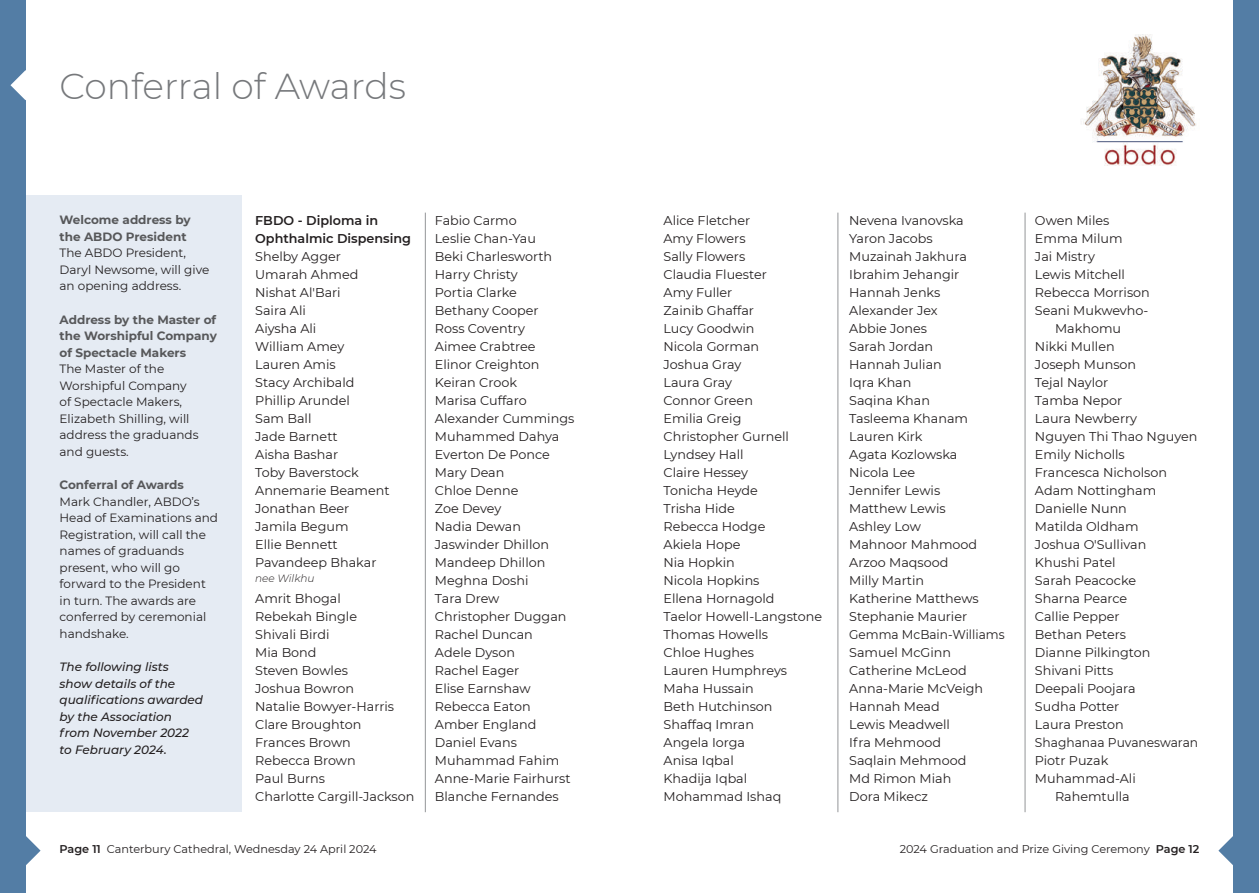
<style>
.page{position:relative;width:1259px;height:893px;background:#fff}
.page>*{position:absolute;margin:0;border:0;box-sizing:border-box;transform-origin:0 0}
.t1{font:300 36px "Montserrat";letter-spacing:-.005em;color:#76787b}
.t2{font:12.75px/18px "Montserrat";color:#231f20}
.t3{font:600 12.75px/18px "Montserrat";color:#231f20}
.t4{font:12.75px "Montserrat";color:#231f20;scale:.96 1}
.t5{font:12px/16.5px "Montserrat";color:#231f20}
.t6{font:700 12px/16.5px "Montserrat";color:#57585a}
.t7{font:italic 500 12px/16.5px "Montserrat";color:#231f20}
.t8{font:11.25px "Montserrat";color:#231f20}
.t9{font:italic 300 10.5px "Montserrat";color:#231f20}
.s1{font-weight:600}
</style>
<div class="page">
<div style="left:26px;top:196px;width:216px;height:616px;background:#e5ebf3"></div>
<div style="left:1233px;top:0;width:26px;height:893px;background:#537da5"></div>
<div style="left:0;top:0;width:26px;height:893px;background:#537da5"></div>
<svg style="left:26px;top:836px;width:15px;height:29px"></svg>
<svg style="left:1218px;top:836px;width:15px;height:29px"></svg>
<hr style="left:425px;top:213px;width:1px;height:599px;background:#939598">
<hr style="left:837px;top:213px;width:1px;height:599px;background:#939598">
<hr style="left:1024px;top:213px;width:1px;height:599px;background:#939598">
<img style="left:1083px;top:34px;width:114px;height:132px">
<svg style="left:10px;top:70px;width:16px;height:30px"></svg>
<h1 class="t1" style="left:60px;top:64px;width:348px">Conferral of Awards</h1>
<p class="t6" style="left:60px;top:212px;width:133px">Welcome address by the ABDO President</p>
<p class="t5" style="left:60px;top:245px;width:151px">The ABDO President,<br>Daryl Newsome, will give an opening address.</p>
<p class="t6" style="left:60px;top:311px;width:159px;text-align:justify">Address by the Master of the Worshipful Company of Spectacle Makers</p>
<p class="t5" style="left:60px;top:361px;width:141px">The Master of the<br>Worshipful Company of Spectacle Makers,<br>Elizabeth Shilling, will address the graduands and guests.</p>
<p class="t6" style="left:60px;top:477px;width:126px">Conferral of Awards</p>
<p class="t5" style="left:60px;top:493px;width:160px">Mark Chandler, ABDO’s<br>Head of Examinations and<br>Registration, will call the names of graduands present, who will go forward to the President in turn. The awards are conferred by ceremonial handshake.</p>
<p class="t7" style="left:60px;top:659px;width:145px">The following lists show details of the qualifications awarded by the Association from November 2022 to February 2024.</p>
<p class="t3" style="left:255px;top:211px;width:157px">FBDO - Diploma in<br>Ophthalmic Dispensing</p>
<p class="t2" style="left:255px;top:247px;width:136px">Shelby Agger<br>Umarah Ahmed<br>Nishat Al'Bari<br>Saira Ali<br>Aiysha Ali<br>William Amey<br>Lauren Amis<br>Stacy Archibald<br>Phillip Arundel<br>Sam Ball<br>Jade Barnett<br>Aisha Bashar<br>Toby Baverstock<br>Annemarie Beament<br>Jonathan Beer<br>Jamila Begum<br>Ellie Bennett<br>Pavandeep Bhakar</p>
<p class="t9" style="left:255px;top:572px;width:61px">nee Wilkhu</p>
<p class="t2" style="left:255px;top:589px;width:161px">Amrit Bhogal<br>Rebekah Bingle<br>Shivali Birdi<br>Mia Bond<br>Steven Bowles<br>Joshua Bowron<br>Natalie Bowyer-Harris<br>Clare Broughton<br>Frances Brown<br>Rebecca Brown<br>Paul Burns<br>Charlotte Cargill-Jackson</p>
<p class="t2" style="left:435px;top:211px;width:141px">Fabio Carmo<br>Leslie Chan-Yau<br>Beki Charlesworth<br>Harry Christy<br>Portia Clarke<br>Bethany Cooper<br>Ross Coventry<br>Aimee Crabtree<br>Elinor Creighton<br>Keiran Crook<br>Marisa Cuffaro<br>Alexander Cummings<br>Muhammed Dahya<br>Everton De Ponce<br>Mary Dean<br>Chloe Denne<br>Zoe Devey<br>Nadia Dewan<br>Jaswinder Dhillon<br>Mandeep Dhillon<br>Meghna Doshi<br>Tara Drew<br>Christopher Duggan<br>Rachel Duncan<br>Adele Dyson<br>Rachel Eager<br>Elise Earnshaw<br>Rebecca Eaton<br>Amber England<br>Daniel Evans<br>Muhammad Fahim<br>Anne-Marie Fairhurst<br>Blanche Fernandes</p>
<p class="t2" style="left:663px;top:211px;width:160px">Alice Fletcher<br>Amy Flowers<br>Sally Flowers<br>Claudia Fluester<br>Amy Fuller<br>Zainib Ghaffar<br>Lucy Goodwin<br>Nicola Gorman<br>Joshua Gray<br>Laura Gray<br>Connor Green<br>Emilia Greig<br>Christopher Gurnell<br>Lyndsey Hall<br>Claire Hessey<br>Tonicha Heyde<br>Trisha Hide<br>Rebecca Hodge<br>Akiela Hope<br>Nia Hopkin<br>Nicola Hopkins<br>Ellena Hornagold<br>Taelor Howell-Langstone<br>Thomas Howells<br>Chloe Hughes<br>Lauren Humphreys<br>Maha Hussain<br>Beth Hutchinson<br>Shaffaq Imran<br>Angela Iorga<br>Anisa Iqbal<br>Khadija Iqbal<br>Mohammad Ishaq</p>
<p class="t2" style="left:849px;top:211px;width:157px">Nevena Ivanovska<br>Yaron Jacobs<br>Muzainah Jakhura<br>Ibrahim Jehangir<br>Hannah Jenks<br>Alexander Jex<br>Abbie Jones<br>Sarah Jordan<br>Hannah Julian<br>Iqra Khan<br>Saqina Khan<br>Tasleema Khanam<br>Lauren Kirk<br>Agata Kozlowska<br>Nicola Lee<br>Jennifer Lewis<br>Matthew Lewis<br>Ashley Low<br>Mahnoor Mahmood<br>Arzoo Maqsood<br>Milly Martin<br>Katherine Matthews<br>Stephanie Maurier<br>Gemma McBain-Williams<br>Samuel McGinn<br>Catherine McLeod<br>Anna-Marie McVeigh<br>Hannah Mead<br>Lewis Meadwell<br>Ifra Mehmood<br>Saqlain Mehmood<br>Md Rimon Miah<br>Dora Mikecz</p>
<p class="t2" style="left:1035px;top:211px;width:76px">Owen Miles</p>
<p class="t2" style="left:1035px;top:229px;width:89px">Emma Milum</p>
<p class="t2" style="left:1035px;top:247px;width:61px">Jai Mistry</p>
<p class="t2" style="left:1035px;top:265px;width:92px">Lewis Mitchell</p>
<p class="t2" style="left:1035px;top:283px;width:116px">Rebecca Morrison</p>
<p class="t2" style="left:1035px;top:301px;width:115px">Seani Mukwevho-</p>
<p class="t2" style="left:1055px;top:319px;width:68px">Makhomu</p>
<p class="t2" style="left:1035px;top:337px;width:81px">Nikki Mullen</p>
<p class="t2" style="left:1035px;top:355px;width:103px">Joseph Munson</p>
<p class="t2" style="left:1035px;top:373px;width:75px">Tejal Naylor</p>
<p class="t2" style="left:1035px;top:391px;width:89px">Tamba Nepor</p>
<p class="t2" style="left:1035px;top:409px;width:104px">Laura Newberry</p>
<p class="t2" style="left:1035px;top:427px;width:164px">Nguyen Thi Thao Nguyen</p>
<p class="t2" style="left:1035px;top:445px;width:91px">Emily Nicholls</p>
<p class="t2" style="left:1035px;top:463px;width:133px">Francesca Nicholson</p>
<p class="t2" style="left:1035px;top:481px;width:123px">Adam Nottingham</p>
<p class="t2" style="left:1035px;top:499px;width:93px">Danielle Nunn</p>
<p class="t2" style="left:1035px;top:517px;width:105px">Matilda Oldham</p>
<p class="t2" style="left:1035px;top:535px;width:113px">Joshua O'Sullivan</p>
<p class="t2" style="left:1035px;top:553px;width:82px">Khushi Patel</p>
<p class="t2" style="left:1035px;top:571px;width:103px">Sarah Peacocke</p>
<p class="t2" style="left:1035px;top:589px;width:94px">Sharna Pearce</p>
<p class="t2" style="left:1035px;top:607px;width:86px">Callie Pepper</p>
<p class="t2" style="left:1035px;top:625px;width:93px">Bethan Peters</p>
<p class="t2" style="left:1035px;top:643px;width:117px">Dianne Pilkington</p>
<p class="t2" style="left:1035px;top:661px;width:80px">Shivani Pitts</p>
<p class="t2" style="left:1035px;top:679px;width:102px">Deepali Poojara</p>
<p class="t2" style="left:1035px;top:697px;width:86px">Sudha Potter</p>
<p class="t2" style="left:1035px;top:715px;width:90px">Laura Preston</p>
<p class="t4" style="left:1035px;top:735px;width:172px">Shaghanaa Puvaneswaran</p>
<p class="t2" style="left:1035px;top:751px;width:75px">Piotr Puzak</p>
<p class="t2" style="left:1035px;top:769px;width:102px">Muhammad-Ali</p>
<p class="t2" style="left:1055px;top:787px;width:76px">Rahemtulla</p>
<p class="t8" style="left:60px;top:842px;width:319px"><span class="s1">Page 11</span> Canterbury Cathedral, Wednesday 24 April 2024</p>
<p class="t8" style="left:899px;top:842px;width:301px">2024 Graduation and Prize Giving Ceremony <span class="s1">Page 12</span></p>
</div>
